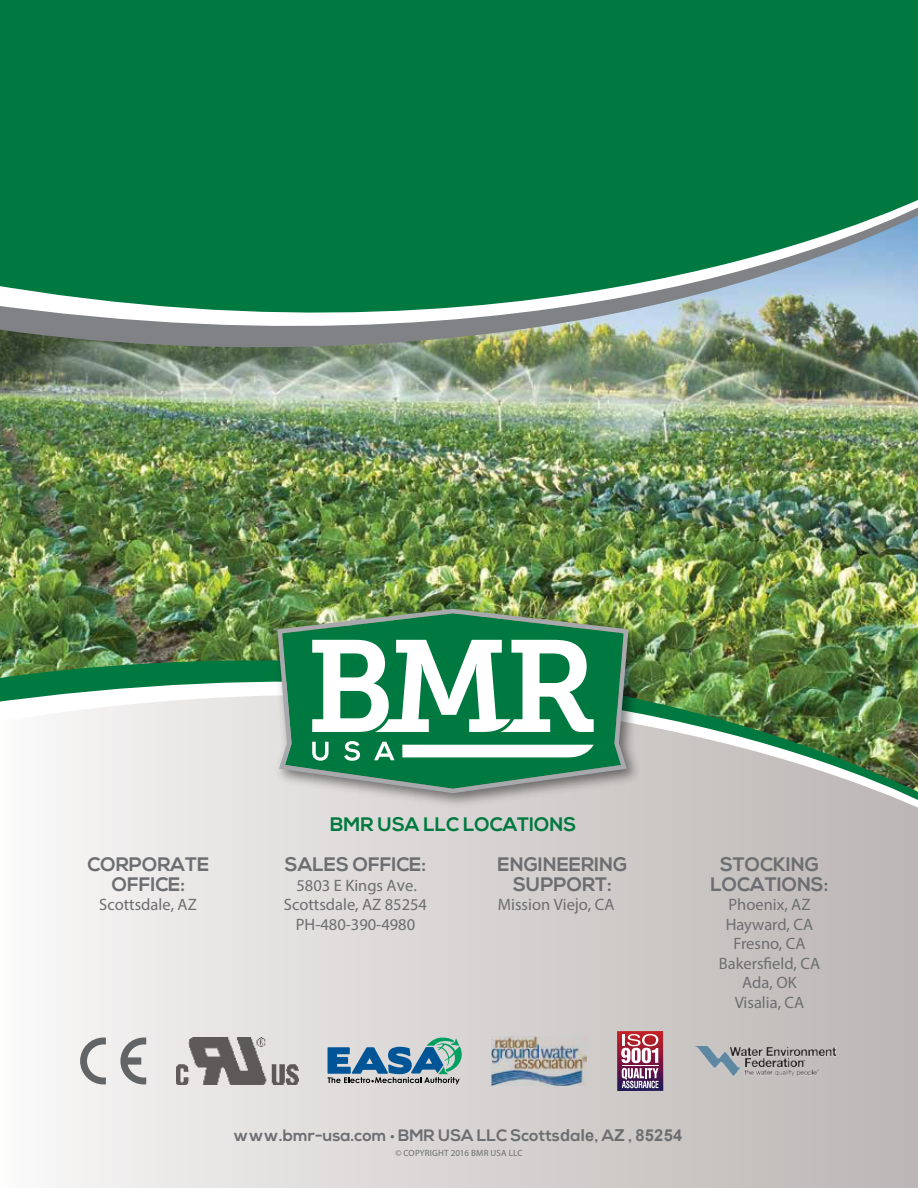
<style>
.page{position:relative;width:918px;height:1188px;background:#fff}
.page>*{position:absolute;margin:0;border:0;box-sizing:border-box;transform-origin:0 0}
.t1{font:700 19.5px/19.5px "Nexa";color:#6d6e71;text-align:center}
.t2{font:700 19.5px "Nexa";color:#007940}
.t3{font:16.5px/19.5px "Myriad Pro";color:#6d6e71;text-align:center}
.t4{font:700 16.5px "Nexa";color:#6d6e71}
.t5{font:16.5px "Myriad Pro";color:#6d6e70}
.t6{font:9px "Myriad Pro";letter-spacing:.02em;color:#6d6e71}
.s1{color:#007840}
.s2{color:#6d6e70}
.s3{font-family:"Arial";color:#6d6e70}
.s4{font-family:"Myriad Pro";font-weight:400}
</style>
<div class="page">
<img style="left:0;top:422px;width:918px;height:163px">
<svg style="left:60px;top:819px;width:858px;height:369px"></svg>
<svg style="left:60px;top:812px;width:858px;height:7px"></svg>
<img style="left:0;top:585px;width:918px;height:227px">
<img style="left:617px;top:1031px;width:46px;height:60px">
<svg style="left:621px;top:1034px;width:38px;height:54px"></svg>
<hr style="left:622px;top:1065px;width:36px;height:1px;background:#fff">
<svg style="left:328px;top:1037px;width:135px;height:47px"></svg>
<img style="left:492px;top:1037px;width:95px;height:48px">
<img style="left:696px;top:1047px;width:140px;height:28px">
<svg style="left:80px;top:1038px;width:26px;height:46px"></svg>
<svg style="left:120px;top:1038px;width:26px;height:46px"></svg>
<img style="left:176px;top:1037px;width:123px;height:48px">
<div style="left:0;top:0;width:918px;height:189px;background:#007940"></div>
<div style="left:0;top:189px;width:918px;height:7px;background:#007940"></div>
<img style="left:0;top:196px;width:918px;height:226px">
<img style="left:268px;top:599px;width:380px;height:214px">
<svg style="left:277px;top:609px;width:352px;height:184px;fill:#007940"></svg>
<svg style="left:312px;top:640px;width:282px;height:92px"></svg>
<svg style="left:312px;top:742px;width:17px;height:19px"></svg>
<svg style="left:344px;top:741px;width:16px;height:20px"></svg>
<svg style="left:374px;top:742px;width:21px;height:18px"></svg>
<svg style="left:402px;top:745px;width:192px;height:12px"></svg>
<p class="t1" style="left:88px;top:855px;width:123px">CORPORATE<br>OFFICE:</p>
<p class="t5" style="left:99px;top:894px;width:99px">Scottsdale, AZ</p>
<p class="t2" style="left:330px;top:813px;width:248px">BMR USA LLC <span class="s1">LOCATIONS</span></p>
<p class="t1" style="left:285px;top:855px;width:143px">SALES OFFICE:</p>
<p class="t3" style="left:284px;top:875px;width:145px">5803 <span class="s2">E Kings A</span><span class="s3">v</span><span class="s2">e</span>.<br>Scottsdale, AZ 85254<br>PH-480-390-4980</p>
<p class="t1" style="left:498px;top:855px;width:131px">ENGINEERING<br>SUPPORT:</p>
<p class="t3" style="left:498px;top:894px;width:118px">Mission <span class="s2">Vie</span><span class="s3">j</span><span class="s2">o</span>, CA</p>
<p class="t1" style="left:711px;top:855px;width:119px">STOCKING<br>LOCATIONS:</p>
<p class="t3" style="left:719px;top:895px;width:103px">Phoenix, AZ<br>Hayward, CA<br>Fresno, CA<br>Bakersfield, CA<br>Ada, OK<br>Visalia, CA</p>
<p class="t4" style="left:234px;top:1126px;width:450px">www.bmr-usa.com <span class="s4">•</span> BMR USA LLC <span class="s2">Scotts</span><span class="s3">d</span><span class="s2">a</span><span class="s3">le</span><span class="s2">, A</span><span class="s3">Z</span> , <span class="s3">85254</span></p>
<p class="t6" style="left:395px;top:1147px;width:129px">© COPYRIGHT 2016 BMR USA LLC</p>
</div>
